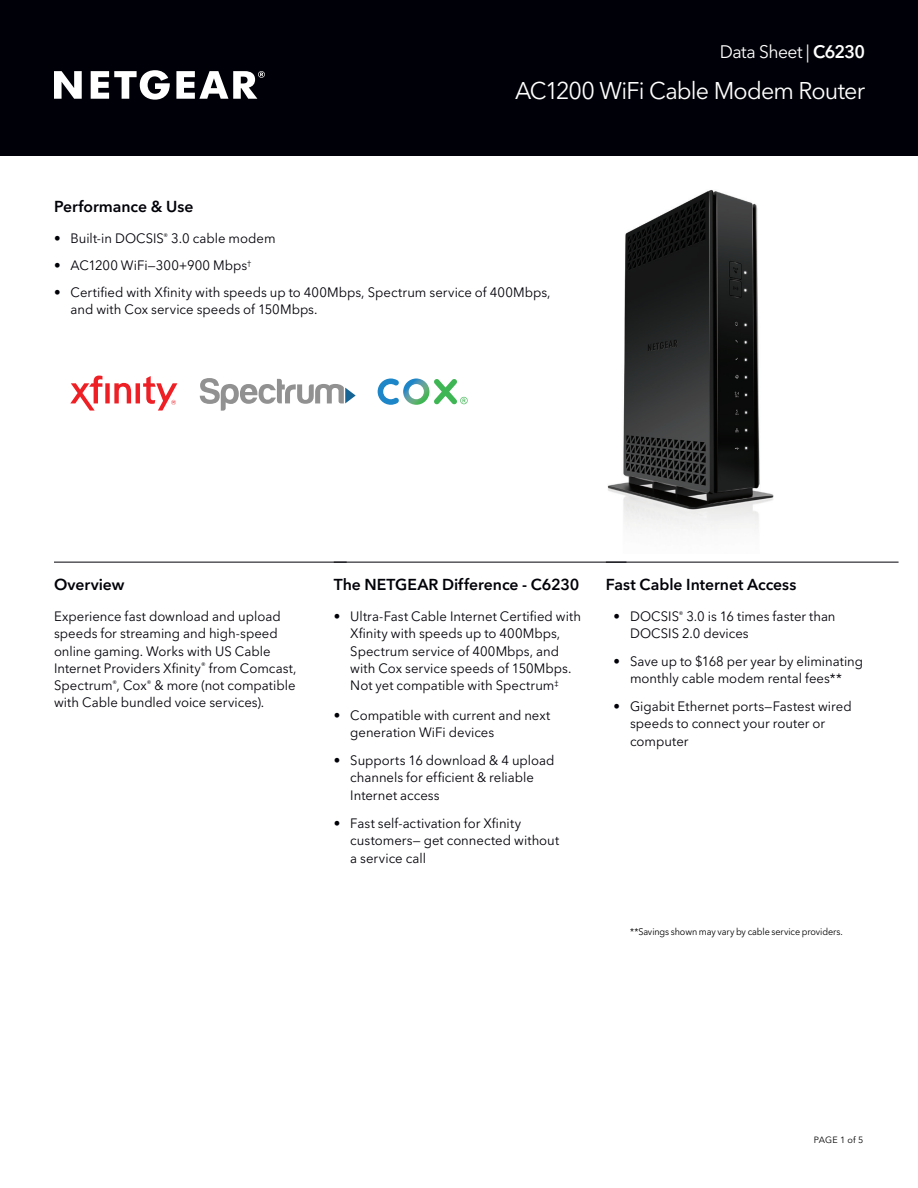
<style>
.page{position:relative;width:918px;height:1188px;background:#fff}
.page>*{position:absolute;margin:0;border:0;box-sizing:border-box;transform-origin:0 0}
.t1{font:24px "Avenir Next LT Pro";letter-spacing:-.035em;color:#fff}
.t2{font:18px "Avenir Next LT Pro";letter-spacing:-.03em;color:#fff}
.Sub_Heads_Red_with_R{font:600 15.75px "Avenir Next LT Pro";color:#000108}
.Sub_Heads{font:600 15.75px "Avenir Next LT Pro";color:#000108}
.Feature_bullets{font:13.5px/17.2px "Avenir Next LT Pro";color:#000108}
.Body_Copy{font:9.6px "Avenir Next LT Pro";letter-spacing:-.01em;color:#000001;scale:.94 1}
.t3{font:9px "Avenir Next LT Pro";letter-spacing:.015em;color:#000001}
.s1{font-weight:600}
</style>
<div class="page">
<div style="left:0;top:0;width:918px;height:156px;background:#000108"></div>
<svg style="left:54px;top:70px;width:211px;height:30px"></svg>
<hr style="left:54px;top:562px;width:293px;height:1px;background:#000108">
<hr style="left:334px;top:562px;width:292px;height:1px;background:#000108">
<hr style="left:606px;top:562px;width:293px;height:1px;background:#000108">
<img style="left:608px;top:190px;width:165px;height:338px">
<svg style="left:70px;top:376px;width:107px;height:35px"></svg>
<svg style="left:378px;top:379px;width:90px;height:26px"></svg>
<svg style="left:200px;top:378px;width:156px;height:33px"></svg>
<h2 class="t2" style="left:720px;top:41px;width:147px">Data Sheet | <span class="s1">C6230</span></h2>
<p class="Sub_Heads" style="left:54px;top:196px;width:141px">Performance &amp; Use</p>
<h1 class="t1" style="left:515px;top:76px;width:351px">AC1200 WiFi Cable Modem Router</h1>
<p class="Feature_bullets" style="left:54px;top:230px;width:223px">• Built-in DOCSIS<sup>®</sup> 3.0 cable modem</p>
<p class="Feature_bullets" style="left:54px;top:257px;width:199px">• AC1200 WiFi—300+900 Mbps<sup>†</sup></p>
<p class="Feature_bullets" style="left:70px;top:284px;width:482px;text-indent:-16px">• Certified with Xfinity with speeds up to 400Mbps, Spectrum service of 400Mbps, and with Cox service speeds of 150Mbps.</p>
<p class="Sub_Heads_Red_with_R" style="left:54px;top:574px;width:72px">Overview</p>
<p class="Sub_Heads_Red_with_R" style="left:334px;top:574px;width:247px">The NETGEAR Difference - C6230</p>
<p class="Sub_Heads_Red_with_R" style="left:606px;top:574px;width:192px">Fast Cable Internet Access</p>
<p class="Feature_bullets" style="left:54px;top:608px;width:244px">Experience fast download and upload speeds for streaming and high-speed online gaming. Works with US Cable Internet Providers Xfinity<sup>®</sup> from Comcast, Spectrum<sup>®</sup>, Cox<sup>®</sup> &amp; more (not compatible with Cable bundled voice services).</p>
<p class="Feature_bullets" style="left:334px;top:608px;width:249px;text-align:center">• Ultra-Fast Cable Internet Certified with Xfinity with speeds up to 400Mbps, Spectrum service of 400Mbps, and<br>with Cox service speeds of 150Mbps.<br>Not yet compatible with Spectrum<sup>‡</sup></p>
<p class="Feature_bullets" style="left:350px;top:707px;width:202px;text-indent:-16px">• Compatible with current and next generation WiFi devices</p>
<p class="Feature_bullets" style="left:350px;top:752px;width:206px;text-indent:-16px">• Supports 16 download &amp; 4 upload channels for efficient &amp; reliable<br>Internet access</p>
<p class="Feature_bullets" style="left:350px;top:815px;width:210px;text-indent:-16px">• Fast self-activation for Xfinity customers— get connected without a service call</p>
<p class="Feature_bullets" style="left:630px;top:608px;width:207px;text-indent:-16px">• DOCSIS<sup>®</sup> 3.0 is 16 times faster than<br>DOCSIS 2.0 devices</p>
<p class="Feature_bullets" style="left:614px;top:653px;width:251px;text-align:center">• Save up to $168 per year by eliminating monthly cable modem rental fees**</p>
<p class="Feature_bullets" style="left:630px;top:698px;width:223px;text-indent:-16px">• Gigabit Ethernet ports—Fastest wired speeds to connect your router or computer</p>
<p class="Body_Copy" style="left:630px;top:926px;width:228px">**Savings shown may vary by cable service providers.</p>
<p class="t3" style="left:814px;top:1134px;width:51px">PAGE 1 of 5</p>
</div>
